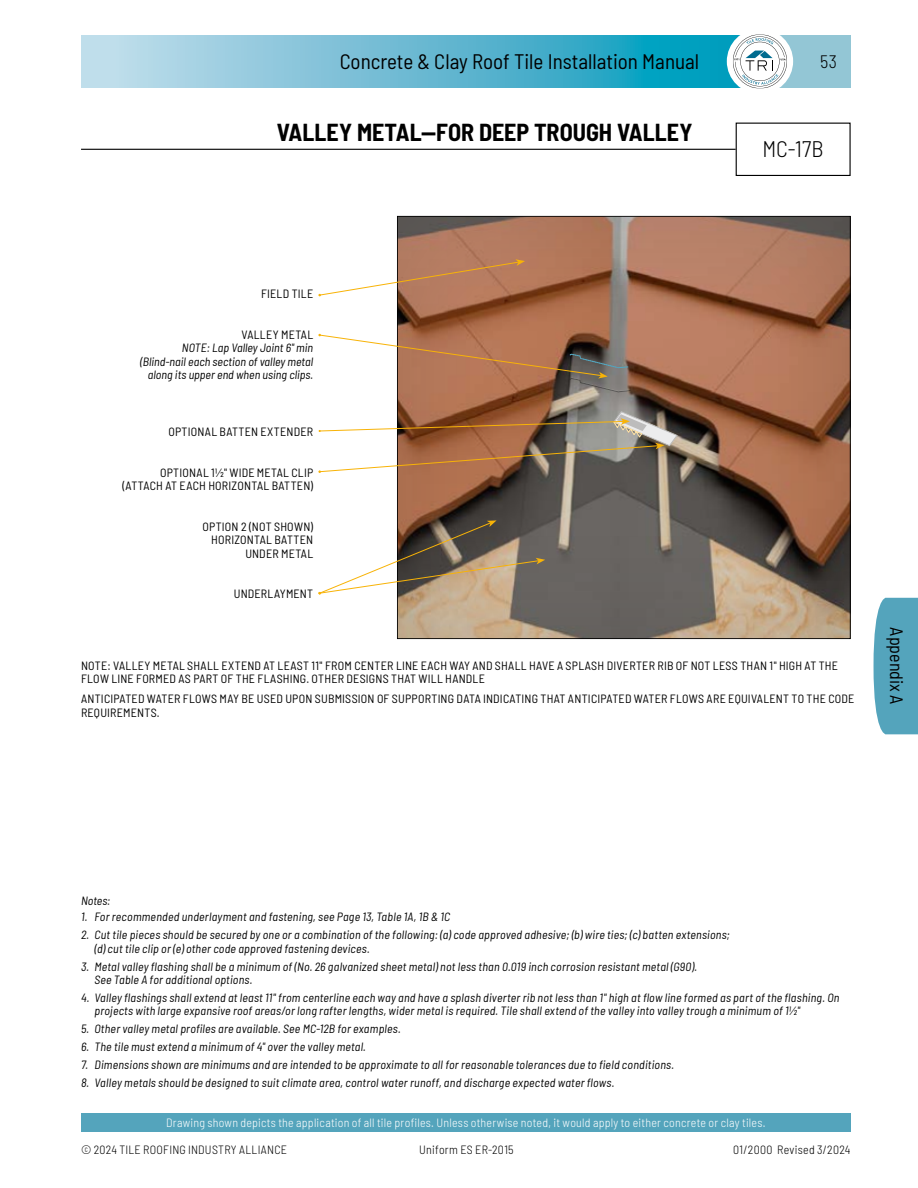
<style>
.page{position:relative;width:918px;height:1188px;background:#fff}
.page>*{position:absolute;margin:0;border:0;box-sizing:border-box;transform-origin:0 0}
.MC_Title{font:700 semi-condensed 24px "Barlow";color:#000}
.MC{font:300 semi-condensed 22.5px "Barlow";color:#000}
.t1{font:semi-condensed 21px "Barlow";color:#000}
.t2{font:semi-condensed 18px "Barlow";color:#000}
.t3{font:300 semi-condensed 18px "Barlow";color:#000}
.NOTES_Table_Notes-blk-span_all{font:italic semi-condensed 12px/13.5px "Barlow";letter-spacing:.02em;color:#000}
.Illustration_Callouts{font:semi-condensed 12px/13.5px "Barlow";letter-spacing:.02em;color:#000;text-align:right}
.t4{font:300 semi-condensed 12px "Barlow";letter-spacing:.02em;color:#fff}
.NOTES_Table_Notes-blk-span_all-2{font:italic semi-condensed 12px/13.5px "Barlow";color:#000;text-align:right}
.t5{font:300 semi-condensed 12px "Barlow";letter-spacing:.025em;color:#000}
</style>
<div class="page">
<div style="left:396px;top:213px;width:456px;height:428px;background:#000;opacity:.15"></div>
<svg style="left:318px;top:259px;width:207px;height:37px"></svg>
<svg style="left:318px;top:334px;width:312px;height:58px"></svg>
<svg style="left:318px;top:520px;width:227px;height:74px"></svg>
<svg style="left:318px;top:411px;width:363px;height:62px"></svg>
<div style="left:81px;top:1113px;width:770px;height:19px;background:#54a4bc"></div>
<div style="left:760px;top:35px;width:91px;height:53px;background:#93c6d5"></div>
<svg style="left:81px;top:35px;width:652px;height:53px;background:#66bbd3"></svg>
<div style="left:727px;top:29px;width:66px;height:65px;background:#fff;border-radius:50%"></div>
<svg style="left:733px;top:34px;width:54px;height:55px"></svg>
<div style="left:874px;top:598px;width:44px;height:136px;background:#54a4bc"></div>
<hr style="left:81px;top:149px;width:655px;height:1px;background:#000">
<div style="left:736px;top:123px;width:115px;height:53px;border:1px solid #000"></div>
<h3 class="t1" style="left:340px;top:46px;width:361px">Concrete &amp; Clay Roof Tile Installation Manual</h3>
<h3 class="t3" style="left:820px;top:48px;width:18px">53</h3>
<p class="MC_Title" style="left:277px;top:115px;width:417px">VALLEY METAL—FOR DEEP TROUGH VALLEY</p>
<p class="MC" style="left:763px;top:133px;width:63px">MC-17B</p>
<p class="Illustration_Callouts" style="left:261px;top:286px;width:54px">FIELD TILE</p>
<p class="Illustration_Callouts" style="left:242px;top:327px;width:73px">VALLEY METAL</p>
<p class="NOTES_Table_Notes-blk-span_all-2" style="left:140px;top:340px;width:175px">NOTE: Lap Valley Joint 6" min (Blind-nail each section of valley metal along its upper end when using clips.</p>
<p class="Illustration_Callouts" style="left:168px;top:424px;width:146px">OPTIONAL BATTEN EXTENDER</p>
<p class="Illustration_Callouts" style="left:123px;top:465px;width:192px">OPTIONAL 1½" WIDE METAL CLIP (ATTACH AT EACH HORIZONTAL BATTEN)</p>
<p class="Illustration_Callouts" style="left:203px;top:519px;width:112px">OPTION 2 (NOT SHOWN)<br>HORIZONTAL BATTEN<br>UNDER METAL</p>
<p class="Illustration_Callouts" style="left:234px;top:586px;width:81px">UNDERLAYMENT</p>
<p class="Illustration_Callouts" style="left:81px;top:658px;width:759px;text-align:left">NOTE: VALLEY METAL SHALL EXTEND AT LEAST 11" FROM CENTER LINE EACH WAY AND SHALL HAVE A SPLASH DIVERTER RIB OF NOT LESS THAN 1" HIGH AT THE<br>FLOW LINE FORMED AS PART OF THE FLASHING. OTHER DESIGNS THAT WILL HANDLE</p>
<p class="Illustration_Callouts" style="left:81px;top:691px;width:775px;text-align:left">ANTICIPATED WATER FLOWS MAY BE USED UPON SUBMISSION OF SUPPORTING DATA INDICATING THAT ANTICIPATED WATER FLOWS ARE EQUIVALENT TO THE CODE<br>REQUIREMENTS.</p>
<h3 class="t2" style="left:910px;top:627px;width:79px;rotate:90deg">Appendix A</h3>
<p class="NOTES_Table_Notes-blk-span_all" style="left:81px;top:893px;width:31px">Notes:</p>
<p class="NOTES_Table_Notes-blk-span_all" style="left:81px;top:909px;width:371px">1. For recommended underlayment and fastening, see Page 13, Table 1A, 1B &amp; 1C</p>
<p class="NOTES_Table_Notes-blk-span_all" style="left:94px;top:927px;width:637px;text-indent:-14px">2. Cut tile pieces should be secured by one or a combination of the following: (a) code approved adhesive; (b) wire ties; (c) batten extensions; (d) cut tile clip or (e) other code approved fastening devices.</p>
<p class="NOTES_Table_Notes-blk-span_all" style="left:94px;top:959px;width:604px;text-indent:-14px">3. Metal valley flashing shall be a minimum of (No. 26 galvanized sheet metal) not less than 0.019 inch corrosion resistant metal (G90).<br>See Table A for additional options.</p>
<p class="NOTES_Table_Notes-blk-span_all" style="left:94px;top:990px;width:747px;text-indent:-14px">4. Valley flashings shall extend at least 11" from centerline each way and have a splash diverter rib not less than 1" high at flow line formed as part of the flashing. On projects with large expansive roof areas/or long rafter lengths, wider metal is required. Tile shall extend of the valley into valley trough a minimum of 1½"</p>
<p class="NOTES_Table_Notes-blk-span_all" style="left:81px;top:1021px;width:321px">5. Other valley metal profiles are available. See MC-12B for examples.</p>
<p class="NOTES_Table_Notes-blk-span_all" style="left:81px;top:1039px;width:287px">6. The tile must extend a minimum of 4" over the valley metal.</p>
<p class="NOTES_Table_Notes-blk-span_all" style="left:81px;top:1057px;width:595px">7. Dimensions shown are minimums and are intended to be approximate to all for reasonable tolerances due to field conditions.</p>
<p class="NOTES_Table_Notes-blk-span_all" style="left:81px;top:1075px;width:535px">8. Valley metals should be designed to suit climate area, control water runoff, and discharge expected water flows.</p>
<p class="t4" style="left:166px;top:1114px;width:601px">Drawing shown depicts the application of all tile profiles. Unless otherwise noted, it would apply to either concrete or clay tiles.</p>
<p class="t5" style="left:81px;top:1141px;width:208px">© 2024 TILE ROOFING INDUSTRY ALLIANCE</p>
<p class="t5" style="left:419px;top:1141px;width:96px">Uniform ES ER-2015</p>
<p class="t5" style="left:733px;top:1141px;width:119px">01/2000 Revised 3/2024</p>
</div>
